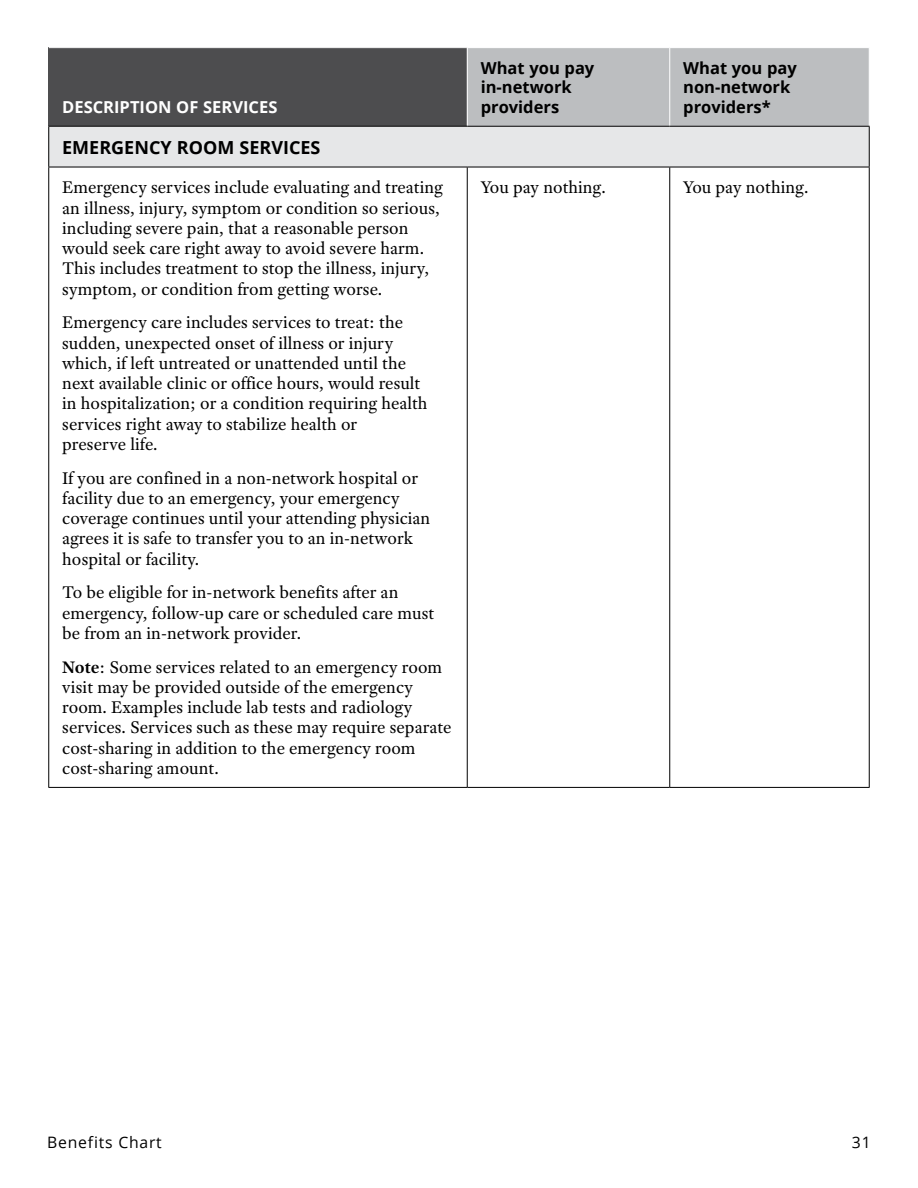
<style>
.page{position:relative;width:918px;height:1188px;background:#fff}
.page>*{position:absolute;margin:0;border:0;box-sizing:border-box;transform-origin:0 0}
.t1{font:18px/20.2px "Adobe Text Pro";color:#000}
.t2{font:700 18px "Open Sans";color:#000}
.t3{font:700 16.5px/19.5px "Open Sans";color:#000}
.t4{font:700 16.5px "Open Sans";color:#fff}
.t5{font:15.75px "Open Sans";letter-spacing:.05em;color:#000}
.s1{font-weight:700}
</style>
<div class="page">
<div style="left:49px;top:48px;width:418px;height:78px;background:#4d4d4f"></div>
<div style="left:468px;top:48px;width:401px;height:78px;background:#bcbec0"></div>
<div style="left:49px;top:126px;width:820px;height:41px;background:#e6e7e8"></div>
<hr style="left:869px;top:127px;width:1px;height:40px;background:#000">
<hr style="left:48px;top:127px;width:1px;height:40px;background:#000">
<hr style="left:48px;top:167px;width:419px;height:1px;background:#000">
<hr style="left:48px;top:167px;width:1px;height:620px;background:#000">
<hr style="left:467px;top:167px;width:203px;height:1px;background:#000">
<hr style="left:467px;top:167px;width:1px;height:620px;background:#000">
<hr style="left:670px;top:167px;width:200px;height:1px;background:#000">
<hr style="left:669px;top:167px;width:1px;height:620px;background:#000">
<hr style="left:869px;top:167px;width:1px;height:620px;background:#000">
<hr style="left:48px;top:787px;width:419px;height:1px;background:#000">
<hr style="left:467px;top:787px;width:203px;height:1px;background:#000">
<hr style="left:670px;top:787px;width:200px;height:1px;background:#000">
<hr style="left:669px;top:48px;width:1px;height:78px;background:#fff">
<hr style="left:48px;top:126px;width:419px;height:1px;background:#000">
<hr style="left:467px;top:126px;width:203px;height:1px;background:#000">
<hr style="left:670px;top:126px;width:200px;height:1px;background:#000">
<p class="t4" style="left:62px;top:95px;width:217px">DESCRIPTION OF SERVICES</p>
<p class="t2" style="left:62px;top:134px;width:260px">EMERGENCY ROOM SERVICES</p>
<p class="t1" style="left:62px;top:177px;width:382px">Emergency services include evaluating and treating an illness, injury, symptom or condition so serious, including severe pain, that a reasonable person would seek care right away to avoid severe harm.<br>This includes treatment to stop the illness, injury, symptom, or condition from getting worse.</p>
<p class="t1" style="left:62px;top:312px;width:367px">Emergency care includes services to treat: the sudden, unexpected onset of illness or injury which, if left untreated or unattended until the next available clinic or office hours, would result in hospitalization; or a condition requiring health services right away to stabilize health or<br>preserve life.</p>
<p class="t1" style="left:62px;top:467px;width:370px">If you are confined in a non-network hospital or facility due to an emergency, your emergency coverage continues until your attending physician agrees it is safe to transfer you to an in-network hospital or facility.</p>
<p class="t1" style="left:62px;top:582px;width:373px">To be eligible for in-network benefits after an emergency, follow-up care or scheduled care must be from an in-network provider.</p>
<p class="t1" style="left:62px;top:656px;width:391px"><span class="s1">Note</span>: Some services related to an emergency room visit may be provided outside of the emergency room. Examples include lab tests and radiology services. Services such as these may require separate cost-sharing in addition to the emergency room cost-sharing amount.</p>
<p class="t3" style="left:481px;top:58px;width:115px">What you pay in‑network providers</p>
<p class="t3" style="left:683px;top:58px;width:115px">What you pay non‑network providers*</p>
<p class="t1" style="left:481px;top:177px;width:127px">You pay nothing.</p>
<p class="t1" style="left:683px;top:177px;width:127px">You pay nothing.</p>
<p class="t5" style="left:47px;top:1131px;width:116px">Benefits Chart</p>
<p class="t5" style="left:852px;top:1131px;width:20px">31</p>
</div>
